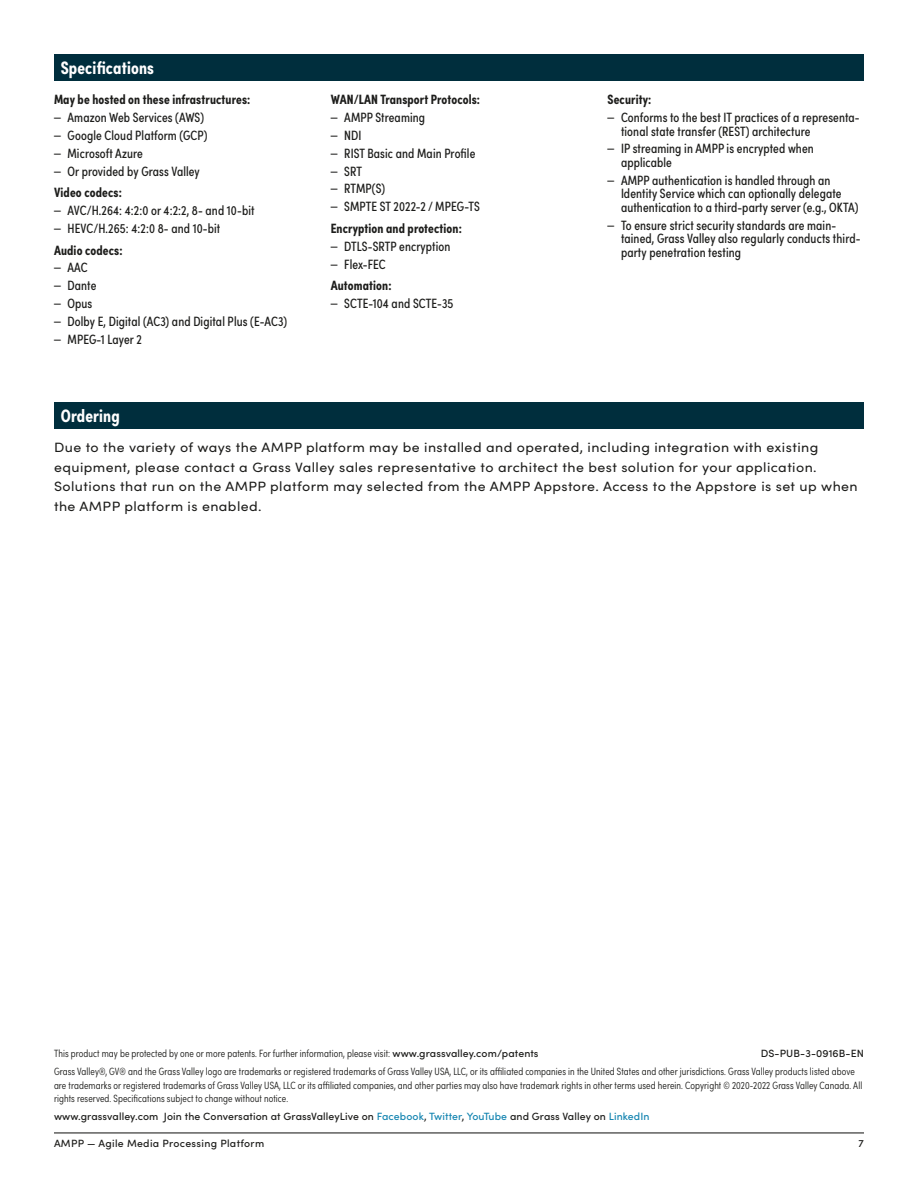
<style>
.page{position:relative;width:918px;height:1188px;background:#fff}
.page>*{position:absolute;margin:0;border:0;box-sizing:border-box;transform-origin:0 0}
.t1{font:700 18px "Sofia Pro Condensed";letter-spacing:.01em;color:#fff}
.t2{font:13.5px/13.5px "Sofia Pro Condensed";letter-spacing:.01em;color:#1d1d1b}
.t3{font:13.5px/19.5px "Sofia Pro";letter-spacing:.03em;color:#1d1d1b;scale:1.05 1}
.t4{font:700 13.5px/21.8px "Sofia Pro Condensed";letter-spacing:.01em;color:#1d1d1b}
.t5{font:300 10.5px/13.5px "Sofia Pro Condensed";letter-spacing:.01em;color:#1d1d1b}
.t6{font:500 10.5px "Sofia Pro";letter-spacing:.01em;color:#1d1d1b}
.t7{font:500 10.5px "Sofia Pro";letter-spacing:.03em;color:#1d1d1b}
.s1{font-family:"Helvetica Neue LT Std";font-stretch:condensed}
.s2{font-weight:700}
.s3{font-family:"Helvetica Neue LT Std";font-weight:400;font-stretch:condensed}
.s4{font-weight:400}
.s5{font-family:"Sofia Pro";font-weight:500}
.s6{color:#1585b1}
</style>
<div class="page">
<div style="left:54px;top:54px;width:810px;height:27px;background:#002e3d"></div>
<div style="left:54px;top:402px;width:810px;height:27px;background:#002e3d"></div>
<hr style="left:54px;top:1132px;width:810px;height:1px;background:#1d1d1b">
<h1 class="t1" style="left:61px;top:54px;width:95px">Specifications</h1>
<p class="t4" style="left:54px;top:88px;width:198px">May be hosted on these infrastructures:</p>
<p class="t2" style="left:54px;top:110px;width:152px"><span class="s1">–</span> Amazon Web Services (AWS)</p>
<p class="t2" style="left:54px;top:128px;width:155px"><span class="s1">–</span> Google Cloud Platform (GCP)</p>
<p class="t2" style="left:54px;top:145px;width:90px"><span class="s1">–</span> Microsoft Azure</p>
<p class="t2" style="left:54px;top:159px;width:147px;line-height:21.8px"><span class="s1">–</span> Or provided by Grass Valley<br><span class="s2">Video codecs:</span></p>
<p class="t2" style="left:54px;top:203px;width:202px"><span class="s1">–</span> AVC/H.264: 4:2:0 or 4:2:2, 8- and 10-bit</p>
<p class="t2" style="left:54px;top:217px;width:168px;line-height:21.8px"><span class="s1">–</span> HEVC/H.265: 4:2:0 8- and 10-bit<br><span class="s2">Audio codecs:</span></p>
<p class="t2" style="left:54px;top:260px;width:35px"><span class="s1">–</span> AAC</p>
<p class="t2" style="left:54px;top:278px;width:44px"><span class="s1">–</span> Dante</p>
<p class="t2" style="left:54px;top:296px;width:40px"><span class="s1">–</span> Opus</p>
<p class="t2" style="left:54px;top:314px;width:235px"><span class="s1">–</span> Dolby E, Digital (AC3) and Digital Plus (E-AC3)</p>
<p class="t2" style="left:54px;top:332px;width:89px"><span class="s1">–</span> MPEG-1 Layer 2</p>
<h1 class="t1" style="left:61px;top:402px;width:61px">Ordering</h1>
<p class="t4" style="left:331px;top:88px;width:151px">WAN/LAN Transport Protocols:</p>
<p class="t2" style="left:331px;top:110px;width:96px"><span class="s1">–</span> AMPP Streaming</p>
<p class="t2" style="left:331px;top:128px;width:32px"><span class="s1">–</span> NDI</p>
<p class="t2" style="left:331px;top:145px;width:146px"><span class="s1">–</span> RIST Basic and Main Profile</p>
<p class="t2" style="left:331px;top:163px;width:33px"><span class="s1">–</span> SRT</p>
<p class="t2" style="left:331px;top:181px;width:56px"><span class="s1">–</span> RTMP(S)</p>
<p class="t4" style="left:331px;top:195px;width:151px"><span class="s3">–</span> <span class="s4">SMPTE ST 2022-2 / MPEG-TS<br></span>Encryption and protection:</p>
<p class="t2" style="left:331px;top:239px;width:121px"><span class="s1">–</span> DTLS-SRTP encryption</p>
<p class="t4" style="left:331px;top:252px;width:62px"><span class="s3">–</span> <span class="s4">Flex-FEC<br></span>Automation:</p>
<p class="t2" style="left:331px;top:296px;width:124px"><span class="s1">–</span> SCTE-104 and SCTE-35</p>
<p class="t4" style="left:608px;top:88px;width:45px">Security:</p>
<p class="t2" style="left:621px;top:110px;width:240px;text-indent:-14px"><span class="s1">–</span> Conforms to the best IT practices of a representa&shy;tional state transfer (REST) architecture</p>
<p class="t2" style="left:621px;top:141px;width:194px;text-indent:-14px"><span class="s1">–</span> IP streaming in AMPP is encrypted when applicable</p>
<p class="t2" style="left:621px;top:172px;width:239px;text-indent:-14px"><span class="s1">–</span> AMPP authentication is handled through an<br>Identity Service which can optionally delegate authentication to a third-party server (e.g., OKTA)</p>
<p class="t2" style="left:621px;top:217px;width:241px;text-indent:-14px"><span class="s1">–</span> To ensure strict security standards are main&shy;tained, Grass Valley also regularly conducts third&shy;party penetration testing</p>
<p class="t3" style="left:54px;top:437px;width:767px">Due to the variety of ways the AMPP platform may be installed and operated, including integration with existing equipment, please contact a Grass Valley sales representative to architect the best solution for your application.<br>Solutions that run on the AMPP platform may selected from the AMPP Appstore. Access to the Appstore is set up when the AMPP platform is enabled.</p>
<p class="t5" style="left:54px;top:1046px;width:486px">This product may be protected by one or more patents. For further information, please visit: <span class="s5">www.grassvalley.com/patents</span></p>
<p class="t6" style="left:761px;top:1046px;width:105px">DS-PUB-3-0916B-EN</p>
<p class="t5" style="left:54px;top:1064px;width:810px">Grass Valley®, GV® and the Grass Valley logo are trademarks or registered trademarks of Grass Valley USA, LLC, or its affiliated companies in the United States and other jurisdictions. Grass Valley products listed above are trademarks or registered trademarks of Grass Valley USA, LLC or its affiliated companies, and other parties may also have trademark rights in other terms used herein. Copyright © 2020-2022 Grass Valley Canada. All rights reserved. Specifications subject to change without notice.</p>
<p class="t6" style="left:54px;top:1108px;width:597px">www.grassvalley.com Join the Conversation at GrassValleyLive on <span class="s6">Facebook</span>, <span class="s6">Twitter</span>, <span class="s6">YouTube</span> and Grass Valley on <span class="s6">LinkedIn</span></p>
<p class="t7" style="left:54px;top:1136px;width:212px">AMPP — Agile Media Processing Platform</p>
<p class="t6" style="left:859px;top:1136px;width:7px">7</p>
</div>
